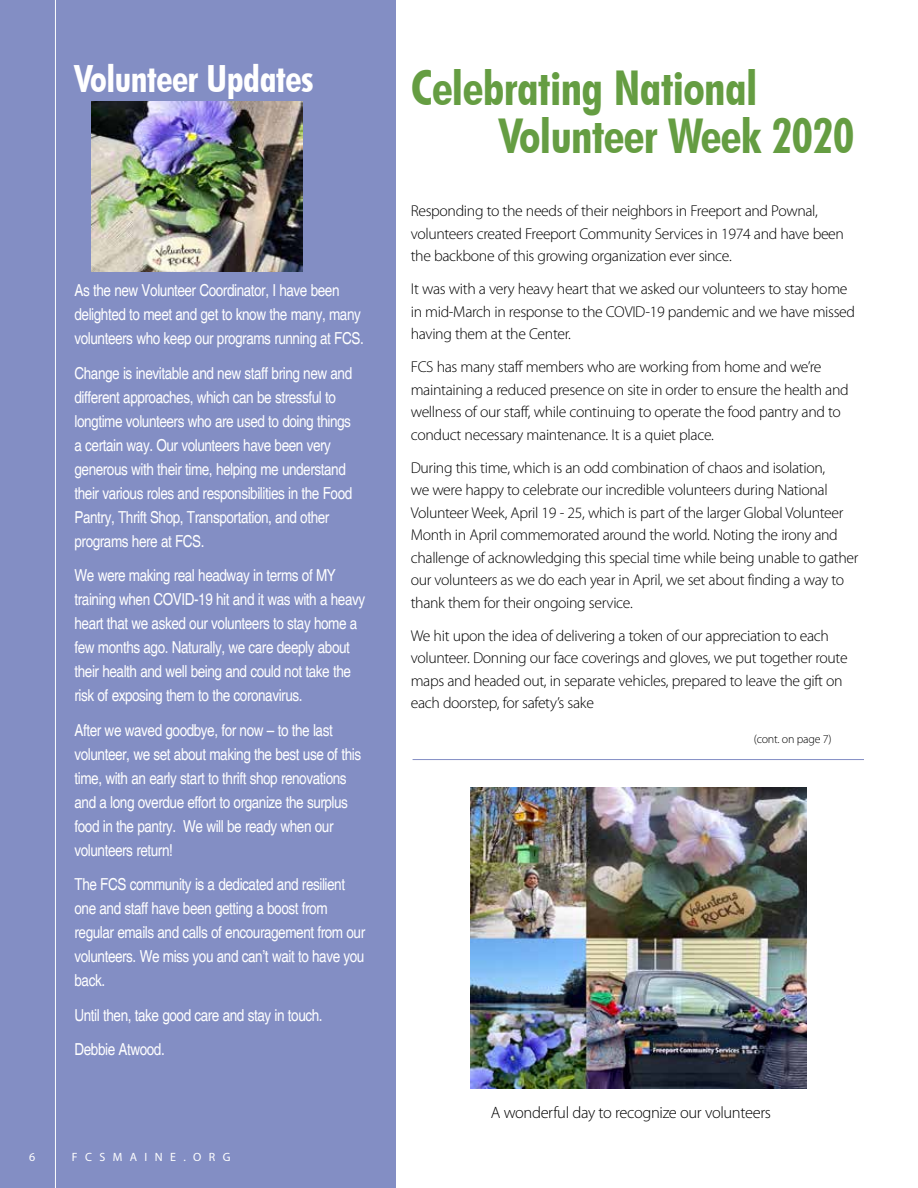
<style>
.page{position:relative;width:918px;height:1188px;background:#fff}
.page>*{position:absolute;margin:0;border:0;box-sizing:border-box;transform-origin:0 0}
.t1{font:700 condensed 48px/48px "Futura BT";letter-spacing:-.01em;color:#659d42}
.t2{font:700 condensed 37.5px "Futura BT";letter-spacing:-.01em;color:#fff}
.t3{font:condensed 16.5px/24px "Helvetica";letter-spacing:-.025em;color:#fff}
.t4{font:300 16.5px "Myriad Pro";letter-spacing:-.02em;color:#000}
.t5{font:300 15.75px/22.5px "Myriad Pro";letter-spacing:-.02em;color:#000}
.t6{font:300 12px "Myriad Pro";letter-spacing:-.02em;color:#000}
.t7{font:12px "Myriad Pro";letter-spacing:.62em;color:#fff}
</style>
<div class="page">
<div style="left:0;top:0;width:395px;height:1188px;background:#838ec4"></div>
<hr style="left:55px;top:0;width:1px;height:1188px;background:#fff">
<hr style="left:413px;top:759px;width:451px;height:1px;background:#838ec4">
<img style="left:91px;top:102px;width:212px;height:170px">
<img style="left:470px;top:787px;width:336px;height:301px">
<h2 class="t2" style="left:75px;top:56px;width:241px">Volunteer Updates</h2>
<p class="t3" style="left:75px;top:279px;width:288px">As the new Volunteer Coordinator, I have been delighted to meet and get to know the many, many volunteers who keep our programs running at FCS.</p>
<p class="t3" style="left:75px;top:361px;width:279px">Change is inevitable and new staff bring new and different approaches, which can be stressful to longtime volunteers who are used to doing things a certain way. Our volunteers have been very generous with their time, helping me understand their various roles and responsibilities in the Food Pantry, Thrift Shop, Transportation, and other programs here at FCS.</p>
<p class="t3" style="left:75px;top:564px;width:292px">We were making real headway in terms of MY training when COVID-19 hit and it was with a heavy heart that we asked our volunteers to stay home a few months ago. Naturally, we care deeply about their health and well being and could not take the risk of exposing them to the coronavirus.</p>
<p class="t3" style="left:75px;top:718px;width:288px">After we waved goodbye, for now – to the last volunteer, we set about making the best use of this time, with an early start to thrift shop renovations and a long overdue effort to organize the surplus food in the pantry. We will be ready when our volunteers return!</p>
<p class="t3" style="left:75px;top:873px;width:292px">The FCS community is a dedicated and resilient one and staff have been getting a boost from regular emails and calls of encouragement from our volunteers. We miss you and can’t wait to have you back.</p>
<p class="t3" style="left:75px;top:998px;width:247px;line-height:34.5px">Until then, take good care and stay in touch.<br>Debbie Atwood.</p>
<p class="t7" style="left:29px;top:1151px;width:8px">6</p>
<p class="t7" style="left:72px;top:1151px;width:160px">FCSMAINE.ORG</p>
<h1 class="t1" style="left:499px;top:64px;width:357px;text-indent:-88px">Celebrating National<br>Volunteer Week 2020</h1>
<p class="t5" style="left:411px;top:200px;width:435px">Responding to the needs of their neighbors in Freeport and Pownal, volunteers created Freeport Community Services in 1974 and have been the backbone of this growing organization ever since.</p>
<p class="t5" style="left:411px;top:278px;width:446px">It was with a very heavy heart that we asked our volunteers to stay home in mid-March in response to the COVID-19 pandemic and we have missed having them at the Center.</p>
<p class="t5" style="left:411px;top:356px;width:440px">FCS has many staff members who are working from home and we’re maintaining a reduced presence on site in order to ensure the health and wellness of our staff, while continuing to operate the food pantry and to conduct necessary maintenance. It is a quiet place.</p>
<p class="t5" style="left:411px;top:457px;width:449px">During this time, which is an odd combination of chaos and isolation,<br>we were happy to celebrate our incredible volunteers during National Volunteer Week, April 19 - 25, which is part of the larger Global Volunteer Month in April commemorated around the world. Noting the irony and challenge of acknowledging this special time while being unable to gather our volunteers as we do each year in April, we set about finding a way to thank them for their ongoing service.</p>
<p class="t5" style="left:411px;top:625px;width:438px">We hit upon the idea of delivering a token of our appreciation to each volunteer. Donning our face coverings and gloves, we put together route maps and headed out, in separate vehicles, prepared to leave the gift on each doorstep, for safety’s sake</p>
<p class="t6" style="left:754px;top:733px;width:79px">(cont. on page 7)</p>
<p class="t4" style="left:491px;top:1103px;width:282px">A wonderful day to recognize our volunteers</p>
</div>
